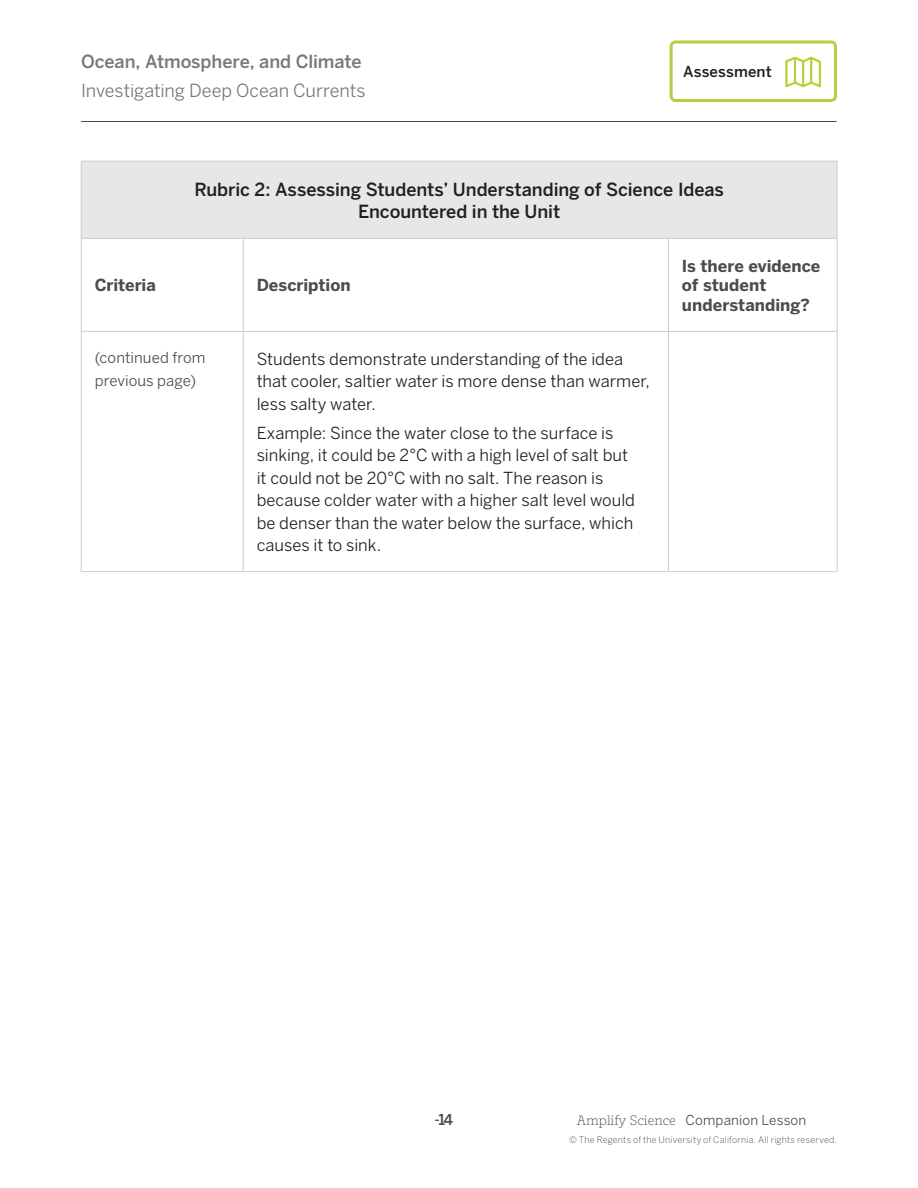
<style>
.page{position:relative;width:918px;height:1188px;background:#fff}
.page>*{position:absolute;margin:0;border:0;box-sizing:border-box;transform-origin:0 0}
.Heading_2{font:500 18px/22.5px "Benton Sans";letter-spacing:-.005em;color:#231f20;text-align:center}
.t1{font:18px "Benton Sans";letter-spacing:-.005em;color:#76787b}
.t2{font:500 18px "Benton Sans";letter-spacing:-.005em;color:#76787b}
.Body_Copy{font:16.5px/22.5px "Benton Sans";color:#231f20}
.Table_-_Rubric_Colum{font:700 16.5px/19.8px "Benton Sans";color:#4b4c4d}
.Body_Copy-2{font:15px/22.5px "Benton Sans";letter-spacing:.005em;color:#4b4c4d}
.t3{font:500 15px "Benton Sans";letter-spacing:.005em;color:#231f20}
.t4{font:500 15px "Benton Sans";color:#4b4c4d}
.t5{font:13.5px "Benton Sans";letter-spacing:.01em;color:#4b4c4d}
.t6{font:300 9px "Benton Sans";letter-spacing:.025em;color:#4b4c4d}
.s1{font-family:"Amplify";font-weight:300}
</style>
<div class="page">
<hr style="left:81px;top:121px;width:756px;height:1px;background:#4b4c4d">
<div style="left:670px;top:40px;width:167px;height:62px;border:3px solid #becb3f;border-radius:4px"></div>
<svg style="left:785px;top:56px;width:36px;height:32px"></svg>
<div style="left:81px;top:161px;width:756px;height:77px;background:#e6e7e9"></div>
<hr style="left:837px;top:161px;width:1px;height:77px;background:#cccdcf">
<hr style="left:81px;top:332px;width:1px;height:239px;background:#cccdcf">
<hr style="left:243px;top:332px;width:1px;height:239px;background:#cccdcf">
<hr style="left:81px;top:571px;width:162px;height:1px;background:#cccdcf">
<hr style="left:81px;top:161px;width:162px;height:1px;background:#cccdcf">
<hr style="left:81px;top:161px;width:1px;height:77px;background:#cccdcf">
<hr style="left:243px;top:161px;width:425px;height:1px;background:#cccdcf">
<hr style="left:668px;top:161px;width:169px;height:1px;background:#cccdcf">
<hr style="left:81px;top:238px;width:162px;height:1px;background:#cccdcf">
<hr style="left:81px;top:238px;width:1px;height:93px;background:#cccdcf">
<hr style="left:243px;top:238px;width:425px;height:1px;background:#cccdcf">
<hr style="left:243px;top:238px;width:1px;height:93px;background:#cccdcf">
<hr style="left:668px;top:238px;width:169px;height:1px;background:#cccdcf">
<hr style="left:668px;top:238px;width:1px;height:93px;background:#cccdcf">
<hr style="left:837px;top:238px;width:1px;height:93px;background:#cccdcf">
<hr style="left:81px;top:331px;width:162px;height:1px;background:#cccdcf">
<hr style="left:243px;top:331px;width:425px;height:1px;background:#cccdcf">
<hr style="left:668px;top:331px;width:169px;height:1px;background:#cccdcf">
<hr style="left:668px;top:332px;width:1px;height:239px;background:#cccdcf">
<hr style="left:837px;top:332px;width:1px;height:239px;background:#cccdcf">
<hr style="left:243px;top:571px;width:425px;height:1px;background:#cccdcf">
<hr style="left:668px;top:571px;width:169px;height:1px;background:#cccdcf">
<p class="t2" style="left:81px;top:51px;width:282px">Ocean, Atmosphere, and Climate</p>
<p class="t1" style="left:81px;top:79px;width:286px">Investigating Deep Ocean Currents</p>
<p class="t3" style="left:683px;top:62px;width:90px">Assessment</p>
<p class="Heading_2" style="left:194px;top:178px;width:531px">Rubric 2: Assessing Students’ Understanding of Science Ideas<br>Encountered in the Unit</p>
<p class="Table_-_Rubric_Colum" style="left:95px;top:276px;width:63px">Criteria</p>
<p class="Table_-_Rubric_Colum" style="left:257px;top:276px;width:96px">Description</p>
<p class="Body_Copy-2" style="left:95px;top:347px;width:112px">(continued from previous page)</p>
<p class="Body_Copy" style="left:257px;top:347px;width:395px">Students demonstrate understanding of the idea that cooler, saltier water is more dense than warmer, less salty water.</p>
<p class="Body_Copy" style="left:257px;top:422px;width:380px">Example: Since the water close to the surface is sinking, it could be 2°C with a high level of salt but it could not be 20°C with no salt. The reason is because colder water with a higher salt level would be denser than the water below the surface, which causes it to sink.</p>
<p class="Table_-_Rubric_Colum" style="left:682px;top:256px;width:140px">Is there evidence of student understanding?</p>
<p class="t4" style="left:435px;top:1110px;width:20px">-14</p>
<p class="t5" style="left:577px;top:1112px;width:231px"><span class="s1">Amplify Science</span> Companion Lesson</p>
<p class="t6" style="left:569px;top:1135px;width:269px">© The Regents of the University of California. All rights reserved.</p>
</div>
